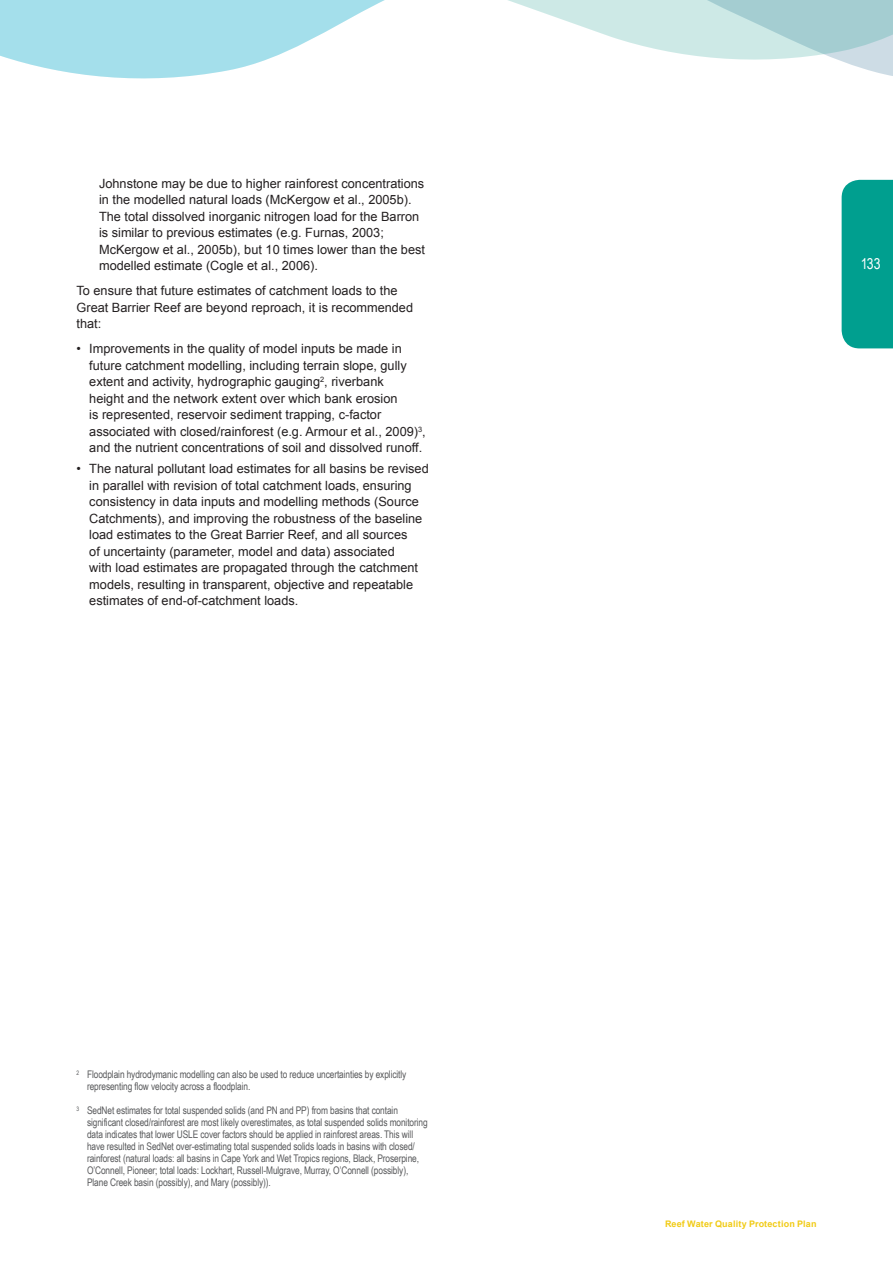
<style>
.page{position:relative;width:893px;height:1263px;background:#fff}
.page>*{position:absolute;margin:0;border:0;box-sizing:border-box;transform-origin:0 0}
.t1{font:15px "Arial Narrow";color:#fff}
.t2{font:12.75px/16.5px "Arial";color:#231f20}
.t3{font:10.5px/12px "Arial Narrow";letter-spacing:-.01em;color:#58595b}
.t4{font:700 9px "Arial";letter-spacing:.015em;color:#f1cb16}
</style>
<div class="page">
<svg style="left:0;top:0;width:385px;height:79px"></svg>
<svg style="left:508px;top:0;width:385px;height:76px"></svg>
<div style="left:842px;top:180px;width:51px;height:168px;background:#009f8f"></div>
<p class="t2" style="left:99px;top:175px;width:327px">Johnstone may be due to higher rainforest concentrations in the modelled natural loads (McKergow et al., 2005b).<br>The total dissolved inorganic nitrogen load for the Barron is similar to previous estimates (e.g. Furnas, 2003; McKergow et al., 2005b), but 10 times lower than the best modelled estimate (Cogle et al., 2006).</p>
<p class="t2" style="left:77px;top:283px;width:338px">To ensure that future estimates of catchment loads to the<br>Great Barrier Reef are beyond reproach, it is recommended that:</p>
<p class="t2" style="left:89px;top:341px;width:338px;text-indent:-13px">• Improvements in the quality of model inputs be made in future catchment modelling, including terrain slope, gully extent and activity, hydrographic gauging<sup>2</sup>, riverbank<br>height and the network extent over which bank erosion<br>is represented, reservoir sediment trapping, c-factor associated with closed/rainforest (e.g. Armour et al., 2009)<sup>3</sup>, and the nutrient concentrations of soil and dissolved runoff.</p>
<p class="t2" style="left:89px;top:460px;width:341px;text-indent:-13px">• The natural pollutant load estimates for all basins be revised in parallel with revision of total catchment loads, ensuring consistency in data inputs and modelling methods (Source Catchments), and improving the robustness of the baseline load estimates to the Great Barrier Reef, and all sources<br>of uncertainty (parameter, model and data) associated<br>with load estimates are propagated through the catchment models, resulting in transparent, objective and repeatable estimates of end-of-catchment loads.</p>
<p class="t3" style="left:87px;top:1069px;width:321px;text-indent:-10px"><sup>2</sup> Floodplain hydrodymanic modelling can also be used to reduce uncertainties by explicitly representing flow velocity across a floodplain.</p>
<p class="t3" style="left:87px;top:1105px;width:342px;text-indent:-11px"><sup>3</sup> SedNet estimates for total suspended solids (and PN and PP) from basins that contain significant closed/rainforest are most likely overestimates, as total suspended solids monitoring data indicates that lower USLE cover factors should be applied in rainforest areas. This will have resulted in SedNet over-estimating total suspended solids loads in basins with closed/ rainforest (natural loads: all basins in Cape York and Wet Tropics regions, Black, Proserpine, O’Connell, Pioneer; total loads: Lockhart, Russell-Mulgrave, Murray, O’Connell (possibly), Plane Creek basin (possibly), and Mary (possibly)).</p>
<p class="t1" style="left:861px;top:255px;width:21px">133</p>
<p class="t4" style="left:665px;top:1219px;width:153px">Reef Water Quality Protection Plan</p>
</div>
